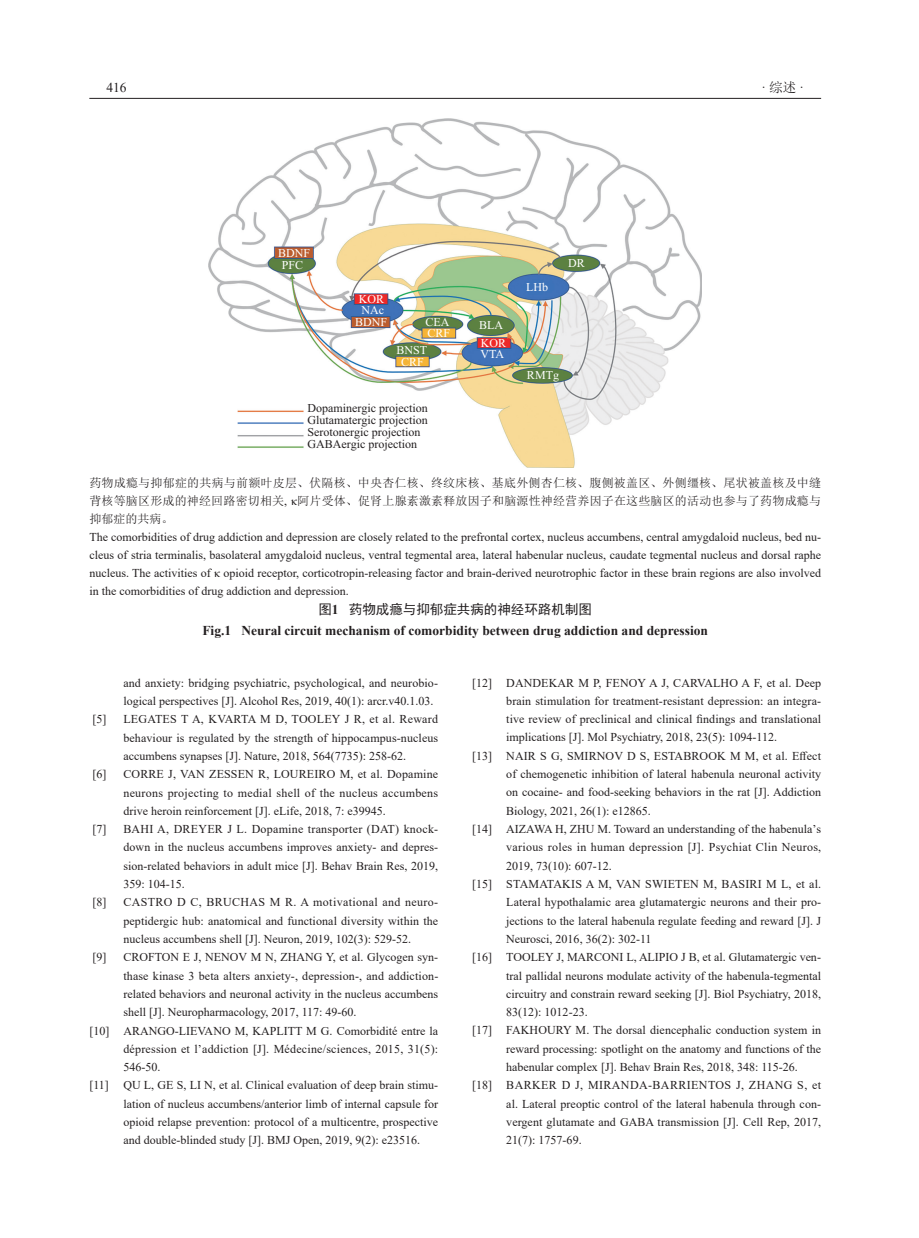
<style>
.page{position:relative;width:919px;height:1238px;background:#fff}
.page>*{position:absolute;margin:0;border:0;box-sizing:border-box;transform-origin:0 0}
.表头_图题{font:700 13.5px "Times New Roman";color:#231f20}
.表头_图题-2{font:13.5px "Sim Hei";color:#231f20}
.t1{font:13.5px "Times New Roman";color:#231f20}
.参考文献{font:12px/18.3px "Times New Roman";color:#231f20;text-align:justify}
.表格_图注{font:12px/18px "Times New Roman";color:#231f20;text-align:justify}
.表格_图注-2{font:12px/18px "Sim Sun";letter-spacing:.015em;color:#231f20;text-align:justify}
.t2{font:12px "Times New Roman";color:#fff}
.s1{font-family:"Sim Sun"}
.s2{font-family:"Times New Roman"}
.s3{font-family:"Times New Roman";font-weight:700}
</style>
<div class="page">
<hr style="left:89px;top:98px;width:732px;height:1px;background:#231f20">
<img style="left:208px;top:119px;width:494px;height:348px">
<p class="t1" style="left:106px;top:78px;width:22px">416</p>
<p class="t1" style="left:761px;top:78px;width:44px">·<span class="s1">综述</span>·</p>
<p class="t2" style="left:278px;top:245px;width:34px">BDNF</p>
<p class="t2" style="left:282px;top:257px;width:23px">PFC</p>
<p class="t2" style="left:359px;top:291px;width:27px">KOR</p>
<p class="t2" style="left:361px;top:302px;width:24px">NAc</p>
<p class="t2" style="left:355px;top:314px;width:34px">BDNF</p>
<p class="t2" style="left:425px;top:314px;width:25px">CEA</p>
<p class="t2" style="left:427px;top:325px;width:24px">CRF</p>
<p class="t2" style="left:396px;top:342px;width:32px">BNST</p>
<p class="t2" style="left:401px;top:353px;width:24px">CRF</p>
<p class="表格_图注" style="left:307px;top:402px;width:122px;line-height:12px;text-align:left">Dopaminergic projection<br>Glutamatergic projection<br>Serotonergic projection<br>GABAergic projection</p>
<p class="t2" style="left:479px;top:317px;width:25px">BLA</p>
<p class="t2" style="left:480px;top:345px;width:25px">VTA</p>
<p class="t2" style="left:480px;top:335px;width:27px">KOR</p>
<p class="t2" style="left:526px;top:279px;width:23px">LHb</p>
<p class="t2" style="left:568px;top:255px;width:18px">DR</p>
<p class="t2" style="left:527px;top:366px;width:34px">RMTg</p>
<p class="表格_图注-2" style="left:89px;top:474px;width:733px">药物成瘾与抑郁症的共病与前额叶皮层、伏隔核、中央杏仁核、终纹床核、基底外侧杏仁核、腹侧被盖区、外侧缰核、尾状被盖核及中缝背核等脑区形成的神经回路密切相关<span class="s2">, κ</span>阿片受体、促肾上腺素激素释放因子和脑源性神经营养因子在这些脑区的活动也参与了药物成瘾与抑郁症的共病。</p>
<p class="表格_图注" style="left:89px;top:527px;width:733px">The comorbidities of drug addiction and depression are closely related to the prefrontal cortex, nucleus accumbens, central amygdaloid nucleus, bed nu&shy;cleus of stria terminalis, basolateral amygdaloid nucleus, ventral tegmental area, lateral habenular nucleus, caudate tegmental nucleus and dorsal raphe nucleus. The activities of κ opioid receptor, corticotropin-releasing factor and brain-derived neurotrophic factor in these brain regions are also involved in the comorbidities of drug addiction and depression.</p>
<p class="表头_图题-2" style="left:318px;top:603px;width:275px">图<span class="s3">1</span> 药物成瘾与抑郁症共病的神经环路机制图</p>
<p class="表头_图题" style="left:202px;top:620px;width:507px">Fig.1 Neural circuit mechanism of comorbidity between drug addiction and depression</p>
<p class="参考文献" style="left:123px;top:673px;width:316px">and anxiety: bridging psychiatric, psychological, and neurobio&shy;logical perspectives [J]. Alcohol Res, 2019, 40(1): arcr.v40.1.03.</p>
<p class="参考文献" style="left:92px;top:709px;width:15px">[5]</p>
<p class="参考文献" style="left:123px;top:709px;width:316px">LEGATES T A, KVARTA M D, TOOLEY J R, et al. Reward behaviour is regulated by the strength of hippocampus-nucleus accumbens synapses [J]. Nature, 2018, 564(7735): 258-62.</p>
<p class="参考文献" style="left:92px;top:764px;width:15px">[6]</p>
<p class="参考文献" style="left:123px;top:764px;width:316px">CORRE J, VAN ZESSEN R, LOUREIRO M, et al. Dopamine neurons projecting to medial shell of the nucleus accumbens drive heroin reinforcement [J]. eLife, 2018, 7: e39945.</p>
<p class="参考文献" style="left:92px;top:819px;width:15px">[7]</p>
<p class="参考文献" style="left:123px;top:819px;width:316px">BAHI A, DREYER J L. Dopamine transporter (DAT) knock&shy;down in the nucleus accumbens improves anxiety- and depres&shy;sion-related behaviors in adult mice [J]. Behav Brain Res, 2019, 359: 104-15.</p>
<p class="参考文献" style="left:92px;top:892px;width:15px">[8]</p>
<p class="参考文献" style="left:123px;top:892px;width:316px">CASTRO D C, BRUCHAS M R. A motivational and neuro&shy;peptidergic hub: anatomical and functional diversity within the nucleus accumbens shell [J]. Neuron, 2019, 102(3): 529-52.</p>
<p class="参考文献" style="left:92px;top:947px;width:15px">[9]</p>
<p class="参考文献" style="left:123px;top:947px;width:316px">CROFTON E J, NENOV M N, ZHANG Y, et al. Glycogen syn&shy;thase kinase 3 beta alters anxiety-, depression-, and addiction&shy;related behaviors and neuronal activity in the nucleus accumbens shell [J]. Neuropharmacology, 2017, 117: 49-60.</p>
<p class="参考文献" style="left:123px;top:1020px;width:316px;text-indent:-34px">[10] ARANGO-LIEVANO M, KAPLITT M G. Comorbidité entre la dépression et l’addiction [J]. Médecine/sciences, 2015, 31(5):<br>546-50.</p>
<p class="参考文献" style="left:123px;top:1075px;width:316px;text-indent:-34px">[11] QU L, GE S, LI N, et al. Clinical evaluation of deep brain stimu&shy;lation of nucleus accumbens/anterior limb of internal capsule for opioid relapse prevention: protocol of a multicentre, prospective and double-blinded study [J]. BMJ Open, 2019, 9(2): e23516.</p>
<p class="参考文献" style="left:506px;top:673px;width:316px;text-indent:-34px">[12] DANDEKAR M P, FENOY A J, CARVALHO A F, et al. Deep brain stimulation for treatment-resistant depression: an integra&shy;tive review of preclinical and clinical findings and translational implications [J]. Mol Psychiatry, 2018, 23(5): 1094-112.</p>
<p class="参考文献" style="left:506px;top:746px;width:316px;text-indent:-34px">[13] NAIR S G, SMIRNOV D S, ESTABROOK M M, et al. Effect of chemogenetic inhibition of lateral habenula neuronal activity on cocaine- and food-seeking behaviors in the rat [J]. Addiction Biology, 2021, 26(1): e12865.</p>
<p class="参考文献" style="left:506px;top:819px;width:316px;text-indent:-34px">[14] AIZAWA H, ZHU M. Toward an understanding of the habenula’s various roles in human depression [J]. Psychiat Clin Neuros, 2019, 73(10): 607-12.</p>
<p class="参考文献" style="left:506px;top:874px;width:316px;text-indent:-34px">[15] STAMATAKIS A M, VAN SWIETEN M, BASIRI M L, et al.<br>Lateral hypothalamic area glutamatergic neurons and their pro&shy;jections to the lateral habenula regulate feeding and reward [J]. J Neurosci, 2016, 36(2): 302-11</p>
<p class="参考文献" style="left:506px;top:947px;width:316px;text-indent:-34px">[16] TOOLEY J, MARCONI L, ALIPIO J B, et al. Glutamatergic ven&shy;tral pallidal neurons modulate activity of the habenula-tegmental circuitry and constrain reward seeking [J]. Biol Psychiatry, 2018, 83(12): 1012-23.</p>
<p class="参考文献" style="left:506px;top:1020px;width:316px;text-indent:-34px">[17] FAKHOURY M. The dorsal diencephalic conduction system in reward processing: spotlight on the anatomy and functions of the habenular complex [J]. Behav Brain Res, 2018, 348: 115-26.</p>
<p class="参考文献" style="left:506px;top:1075px;width:316px;text-indent:-34px">[18] BARKER D J, MIRANDA-BARRIENTOS J, ZHANG S, et al. Lateral preoptic control of the lateral habenula through con&shy;vergent glutamate and GABA transmission [J]. Cell Rep, 2017, 21(7): 1757-69.</p>
</div>
